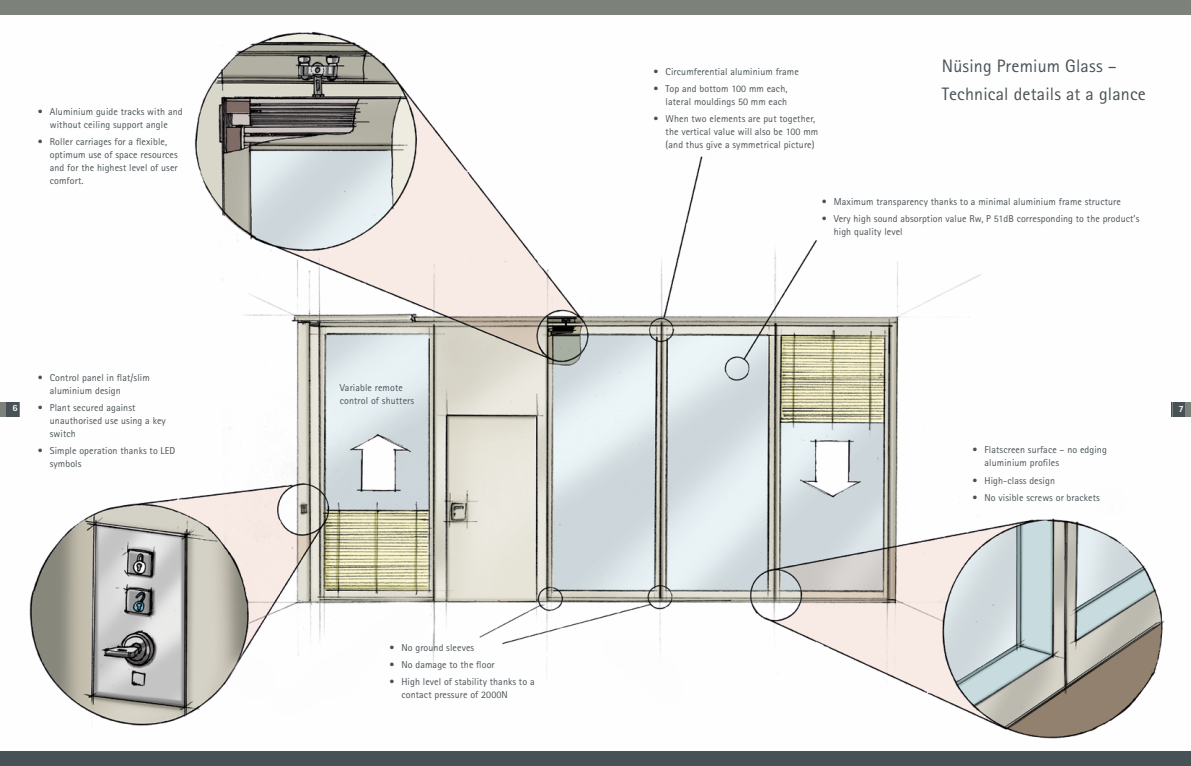
<style>
.page{position:relative;width:1191px;height:766px;background:#fff}
.page>*{position:absolute;margin:0;border:0;box-sizing:border-box;transform-origin:0 0}
.t1{font:18px/27.6px "Rotis Sans Serif Pro";letter-spacing:.01em;color:#485155}
.t2{font:10px/13px "Rotis Sans Serif Pro";letter-spacing:.01em;color:#485155}
.t3{font:800 9.5px "Rotis Sans Serif Pro";color:#fff}
</style>
<div class="page">
<img style="left:0;top:14px;width:1191px;height:725px">
<div style="left:0;top:751px;width:1191px;height:14px;background:#485155"></div>
<div style="left:0;top:0;width:1191px;height:14px;background:#7c8179"></div>
<div style="left:0;top:402px;width:20px;height:14px;background:#485155"></div>
<div style="left:0;top:402px;width:5px;height:14px;background:#7c8179"></div>
<svg style="left:19px;top:402px;width:1px;height:14px"></svg>
<div style="left:1171px;top:402px;width:20px;height:14px;background:#485155"></div>
<div style="left:1185px;top:402px;width:6px;height:14px;background:#7c8179"></div>
<p class="t2" style="left:38px;top:105px;width:146px;text-align:center">• Aluminium guide tracks with and without ceiling support angle</p>
<p class="t2" style="left:50px;top:135px;width:130px;text-indent:-12px">• Roller carriages for a flexible, optimum use of space resources and for the highest level of user comfort.</p>
<p class="t2" style="left:653px;top:65px;width:147px">• Circumferential aluminium frame</p>
<p class="t2" style="left:653px;top:82px;width:135px;text-align:right">• Top and bottom 100 mm each, lateral mouldings 50 mm each</p>
<p class="t2" style="left:665px;top:112px;width:154px;text-indent:-12px">• When two elements are put together, the vertical value will also be 100 mm (and thus give a symmetrical picture)</p>
<h1 class="t1" style="left:942px;top:52px;width:205px">Nüsing Premium Glass –<br>Technical details at a glance</h1>
<p class="t2" style="left:821px;top:195px;width:301px">• Maximum transparency thanks to a minimal aluminium frame structure</p>
<p class="t2" style="left:833px;top:212px;width:307px;text-indent:-12px">• Very high sound absorption value Rw, P 51dB corresponding to the product’s high quality level</p>
<p class="t2" style="left:50px;top:371px;width:101px;text-indent:-12px">• Control panel in flat/slim aluminium design</p>
<p class="t2" style="left:50px;top:401px;width:117px;text-indent:-12px">• Plant secured against unauthorised use using a key switch</p>
<p class="t2" style="left:50px;top:444px;width:127px;text-indent:-12px">• Simple operation thanks to LED symbols</p>
<p class="t2" style="left:340px;top:381px;width:76px">Variable remote control of shutters</p>
<p class="t3" style="left:12px;top:402px;width:7px">6</p>
<p class="t3" style="left:1178px;top:402px;width:7px">7</p>
<p class="t2" style="left:984px;top:443px;width:124px;text-indent:-12px">• Flatscreen surface – no edging aluminium profiles</p>
<p class="t2" style="left:972px;top:473px;width:84px">• High-class design</p>
<p class="t2" style="left:972px;top:490px;width:129px">• No visible screws or brackets</p>
<p class="t2" style="left:389px;top:641px;width:86px">• No ground sleeves</p>
<p class="t2" style="left:389px;top:658px;width:107px">• No damage to the floor</p>
<p class="t2" style="left:401px;top:675px;width:135px;text-indent:-12px">• High level of stability thanks to a contact pressure of 2000N</p>
</div>
